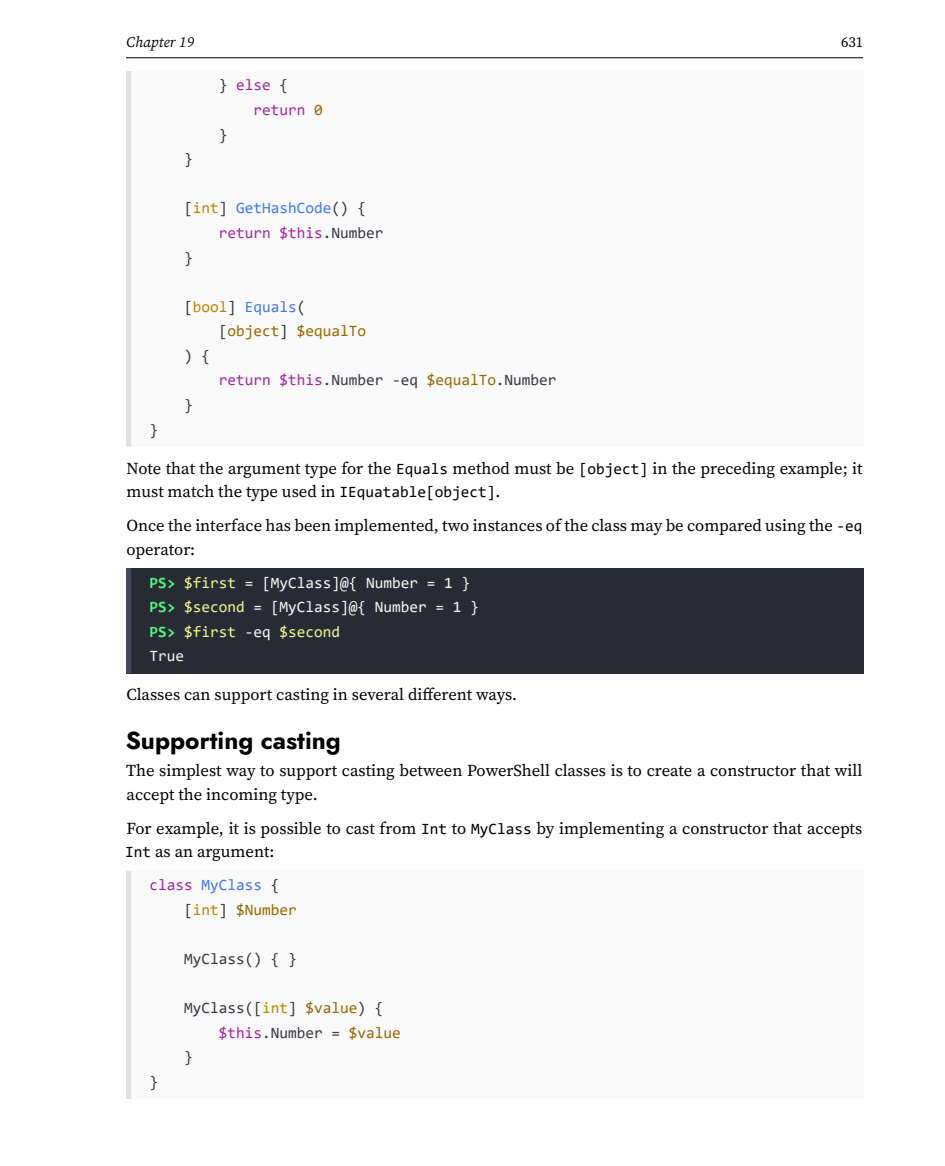
<style>
.page{position:relative;width:945px;height:1166px;background:#fff}
.page>*{position:absolute;margin:0;border:0;box-sizing:border-box;transform-origin:0 0}
.t1{font:700 24.5px "Jost";color:#000}
.t2{font:16.62px/23.3px "Source Serif 4";color:#000}
.t3{font:15.75px "Consolas";color:#383a42}
.t4{font:15.75px/24.5px "Consolas";color:#f8f8f2}
.t5{font:15.75px/24.5px "Consolas";color:#4078f2}
.t6{font:15.75px "Consolas";color:#a626a4}
.t7{font:15.75px "Consolas";color:#986801}
.t8{font:italic 14.88px "Source Serif 4";color:#000}
.t9{font:14.88px "Source Serif 4";color:#000}
.s1{color:#383a42}
.s2{color:#986801}
.s3{color:#c18401}
.s4{color:#a626a4}
.s5{font-family:"Consolas";font-size:15.75px}
.s6{font-weight:700;color:#50fa7b}
.s7{color:#f1fa8c}
</style>
<div class="page">
<hr style="left:126px;top:57px;width:737px;height:1px;background:#000">
<div style="left:126px;top:71px;width:737px;height:375px;background:#fafafa"></div>
<div style="left:126px;top:71px;width:5px;height:375px;background:#e1e1e1"></div>
<div style="left:126px;top:568px;width:737px;height:105px;background:#282a36"></div>
<div style="left:126px;top:568px;width:5px;height:105px;background:#44475a"></div>
<div style="left:126px;top:870px;width:737px;height:229px;background:#fafafa"></div>
<div style="left:126px;top:870px;width:5px;height:229px;background:#e1e1e1"></div>
<p class="t8" style="left:127px;top:32px;width:69px">Chapter 19</p>
<p class="t9" style="left:841px;top:32px;width:24px">631</p>
<p class="t6" style="left:219px;top:75px;width:71px"><span class="s1">}</span> else <span class="s1">{</span></p>
<p class="t6" style="left:254px;top:99px;width:71px">return <span class="s2">0</span></p>
<p class="t3" style="left:219px;top:124px;width:10px">}</p>
<p class="t3" style="left:184px;top:148px;width:10px">}</p>
<p class="t5" style="left:184px;top:195px;width:183px"><span class="s1">[</span><span class="s3">int</span><span class="s1">]</span> GetHashCode<span class="s1">() {</span></p>
<p class="t6" style="left:219px;top:222px;width:166px">return $this<span class="s1">.Number</span></p>
<p class="t3" style="left:184px;top:247px;width:10px">}</p>
<p class="t5" style="left:184px;top:294px;width:123px"><span class="s1">[</span><span class="s3">bool</span><span class="s1">]</span> Equals<span class="s1">(</span></p>
<p class="t7" style="left:219px;top:320px;width:149px"><span class="s1">[</span>object<span class="s1">]</span> $equalTo</p>
<p class="t3" style="left:184px;top:345px;width:27px">) {</p>
<p class="t3" style="left:219px;top:369px;width:339px"><span class="s4">return $this</span>.Number -eq <span class="s2">$equalTo</span>.Number</p>
<p class="t3" style="left:184px;top:394px;width:10px">}</p>
<p class="t3" style="left:150px;top:419px;width:10px">}</p>
<p class="t2" style="left:126px;top:456px;width:738px">Note that the argument type for the <span class="s5">Equals</span> method must be <span class="s5">[object]</span> in the preceding example; it must match the type used in <span class="s5">IEquatable[object]</span>.</p>
<p class="t2" style="left:126px;top:514px;width:738px">Once the interface has been implemented, two instances of the class may be compared using the <span class="s5">-eq </span>operator:</p>
<p class="t4" style="left:150px;top:570px;width:331px"><span class="s6">PS&gt;</span> <span class="s7">$first</span> = [MyClass]@{ Number = 1 }<br><span class="s6">PS&gt;</span> <span class="s7">$second</span> = [MyClass]@{ Number = 1 }<br><span class="s6">PS&gt;</span> <span class="s7">$first</span> -eq <span class="s7">$second<br></span>True</p>
<p class="t2" style="left:126px;top:683px;width:392px">Classes can support casting in several different ways.</p>
<h1 class="t1" style="left:126px;top:723px;width:217px">Supporting casting</h1>
<p class="t2" style="left:126px;top:759px;width:738px">The simplest way to support casting between PowerShell classes is to create a constructor that will accept the incoming type.</p>
<p class="t2" style="left:125px;top:816px;width:738px">For example, it is possible to cast from <span class="s5">Int</span> to <span class="s5">MyClass</span> by implementing a constructor that accepts<br><span class="s5">Int</span> as an argument:</p>
<p class="t5" style="left:184px;top:872px;width:114px;text-indent:-35px"><span class="s4">class</span> MyClass <span class="s1">{ [</span><span class="s3">int</span><span class="s1">]</span> <span class="s2">$Number</span></p>
<p class="t3" style="left:184px;top:948px;width:114px">MyClass() { }</p>
<p class="t3" style="left:184px;top:997px;width:201px">MyClass([<span class="s3">int</span>] <span class="s2">$value</span>) {</p>
<p class="t3" style="left:219px;top:1022px;width:183px"><span class="s4">$this</span>.Number = <span class="s2">$value</span></p>
<p class="t3" style="left:184px;top:1046px;width:10px">}</p>
<p class="t3" style="left:150px;top:1071px;width:10px">}</p>
</div>
